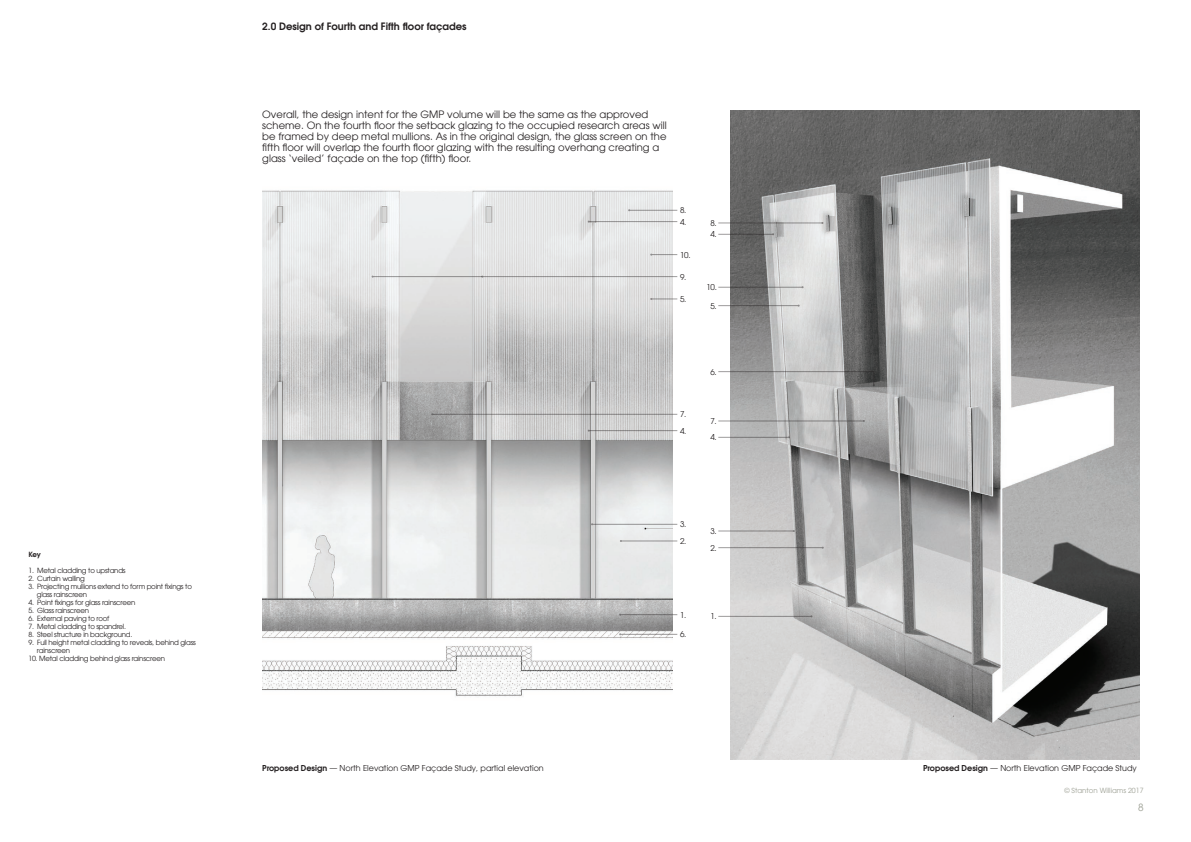
<style>
.page{position:relative;width:1191px;height:842px;background:#fff}
.page>*{position:absolute;margin:0;border:0;box-sizing:border-box;transform-origin:0 0}
.t1{font:10px/11px "Avant Garde";color:#231f20}
.t2{font:600 10px "Avant Garde";color:#231f20}
.t3{font:10px "Avant Garde";color:#9c9f93}
.t4{font:8px/11.3px "Avant Garde";color:#231f20}
.t5{font:7px/8px "Avant Garde";letter-spacing:-.03em;color:#231f20}
.t6{font:7px "Avant Garde";color:#9c9f93}
.t7{font:600 7px "Avant Garde";color:#231f20}
.s1{font-weight:600}
</style>
<div class="page">
<img style="left:730px;top:111px;width:410px;height:649px">
<hr style="left:718px;top:616px;width:93px;height:1px;background:#231f20">
<svg style="left:718px;top:371px;width:156px;height:15px;background:#a7a7a6"></svg>
<hr style="left:718px;top:547px;width:104px;height:1px;background:#231f20">
<hr style="left:718px;top:531px;width:76px;height:1px;background:#231f20">
<hr style="left:718px;top:437px;width:71px;height:1px;background:#231f20">
<hr style="left:718px;top:421px;width:146px;height:1px;background:#231f20">
<hr style="left:718px;top:305px;width:80px;height:1px;background:#231f20">
<hr style="left:718px;top:287px;width:84px;height:1px;background:#231f20">
<hr style="left:718px;top:223px;width:104px;height:1px;background:#231f20">
<hr style="left:718px;top:234px;width:55px;height:1px;background:#231f20">
<img style="left:262px;top:190px;width:410px;height:507px">
<hr style="left:620px;top:614px;width:57px;height:1px;background:#231f20">
<hr style="left:620px;top:634px;width:57px;height:1px;background:#231f20">
<hr style="left:621px;top:541px;width:56px;height:1px;background:#231f20">
<hr style="left:592px;top:524px;width:85px;height:1px;background:#231f20">
<hr style="left:589px;top:430px;width:88px;height:1px;background:#231f20">
<hr style="left:432px;top:414px;width:245px;height:1px;background:#231f20">
<svg style="left:650px;top:298px;width:27px;height:2px"></svg>
<svg style="left:650px;top:254px;width:27px;height:2px"></svg>
<hr style="left:482px;top:276px;width:195px;height:1px;background:#231f20">
<hr style="left:629px;top:210px;width:48px;height:1px;background:#231f20">
<hr style="left:589px;top:221px;width:88px;height:1px;background:#231f20">
<hr style="left:372px;top:276px;width:110px;height:1px;background:#231f20">
<p class="t7" style="left:28px;top:550px;width:14px">Key</p>
<p class="t5" style="left:28px;top:566px;width:99px">1. Metal cladding to upstands</p>
<p class="t5" style="left:28px;top:574px;width:58px">2. Curtain walling</p>
<p class="t5" style="left:37px;top:582px;width:157px;text-indent:-9px">3. Projecting mullions extend to form point fixings to glass rainscreen</p>
<p class="t5" style="left:28px;top:598px;width:108px">4. Point fixings for glass rainscreen</p>
<p class="t5" style="left:28px;top:606px;width:62px">5. Glass rainscreen</p>
<p class="t5" style="left:28px;top:614px;width:83px">6. External paving to roof</p>
<p class="t5" style="left:28px;top:622px;width:99px">7. Metal cladding to spandrel.</p>
<p class="t5" style="left:28px;top:630px;width:106px">8. Steel structure in background.</p>
<p class="t5" style="left:37px;top:638px;width:161px;text-indent:-9px">9. Full height metal cladding to reveals, behind glass rainscreen</p>
<p class="t5" style="left:28px;top:654px;width:138px">10. Metal cladding behind glass rainscreen</p>
<h1 class="t2" style="left:262px;top:20px;width:206px">2.0 Design of Fourth and Fifth floor façades</h1>
<p class="t1" style="left:262px;top:109px;width:406px">Overall, the design intent for the GMP volume will be the same as the approved scheme. On the fourth floor the setback glazing to the occupied research areas will be framed by deep metal mullions. As in the original design, the glass screen on the fifth floor will overlap the fourth floor glazing with the resulting overhang creating a glass ‘veiled’ façade on the top (fifth) floor.</p>
<p class="t4" style="left:680px;top:205px;width:8px">8.<br>4.</p>
<p class="t4" style="left:680px;top:249px;width:12px">10.</p>
<p class="t4" style="left:680px;top:271px;width:8px">9.</p>
<p class="t4" style="left:680px;top:293px;width:8px">5.</p>
<p class="t4" style="left:710px;top:217px;width:8px">8.<br>4.</p>
<p class="t4" style="left:706px;top:282px;width:12px">10.</p>
<p class="t4" style="left:710px;top:300px;width:8px">5.</p>
<p class="t4" style="left:680px;top:409px;width:8px">7.</p>
<p class="t4" style="left:680px;top:425px;width:8px">4.</p>
<p class="t4" style="left:710px;top:366px;width:8px">6.</p>
<p class="t4" style="left:710px;top:415px;width:8px">7.</p>
<p class="t4" style="left:710px;top:432px;width:8px">4.</p>
<p class="t4" style="left:680px;top:519px;width:8px">3.</p>
<p class="t4" style="left:680px;top:535px;width:8px">2.</p>
<p class="t4" style="left:680px;top:609px;width:8px">1.</p>
<p class="t4" style="left:680px;top:629px;width:8px">6.</p>
<p class="t4" style="left:710px;top:525px;width:8px">3.</p>
<p class="t4" style="left:710px;top:542px;width:8px">2.</p>
<p class="t4" style="left:710px;top:611px;width:8px">1.</p>
<p class="t4" style="left:262px;top:762px;width:283px"><span class="s1">Proposed Design</span> — North Elevation GMP Façade Study, partial elevation</p>
<p class="t4" style="left:923px;top:762px;width:215px"><span class="s1">Proposed Design</span> — North Elevation GMP Façade Study</p>
<p class="t6" style="left:1064px;top:786px;width:81px">© Stanton Williams 2017</p>
<h1 class="t3" style="left:1138px;top:802px;width:7px">8</h1>
</div>
